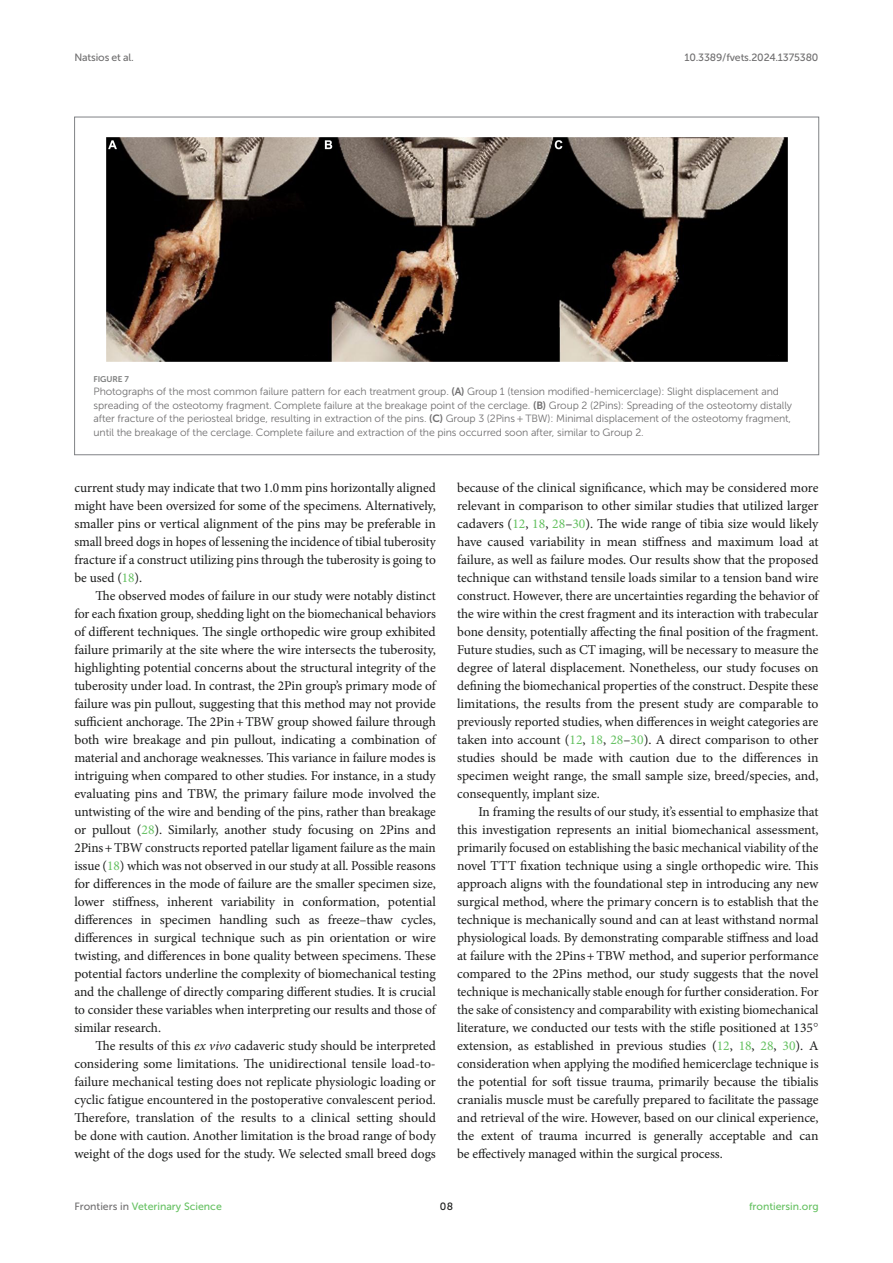
<style>
.page{position:relative;width:893px;height:1263px;background:#fff}
.page>*{position:absolute;margin:0;border:0;box-sizing:border-box;transform-origin:0 0}
.TEXT{font:13.5px/18px "Minion Pro";letter-spacing:-.005em;color:#1b1c1b;text-align:justify}
.FIG_LEG{font:10.5px/13.5px "Museo Sans 300";letter-spacing:-.01em;color:#706f70}
.t1{font:10.5px "Museo Sans 500";color:#65c161}
.t2{font:10.5px "Museo Sans 500";letter-spacing:-.015em;color:#706f70}
.t3{font:10.5px "Museo Sans 500";color:#1b1c1b}
.FIG_HD{font:8.25px "Museo Sans 700";letter-spacing:-.01em;color:#7e7f7f}
.s1{font-family:"Museo Sans 700"}
.s2{color:#65c161}
.s3{font-style:italic}
.s4{font-family:"STIX"}
.s5{color:#706f70}
</style>
<div class="page">
<img style="left:106px;top:137px;width:682px;height:225px">
<p class="t2" style="left:74px;top:51px;width:61px">Natsios et al.</p>
<p class="t2" style="left:684px;top:51px;width:136px">10.3389/fvets.2024.1375380</p>
<p class="FIG_HD" style="left:94px;top:374px;width:37px">FIGURE 7</p>
<p class="FIG_LEG" style="left:94px;top:385px;width:700px">Photographs of the most common failure pattern for each treatment group. <span class="s1">(A)</span> Group 1 (tension modified-hemicerclage): Slight displacement and spreading of the osteotomy fragment. Complete failure at the breakage point of the cerclage. <span class="s1">(B)</span> Group 2 (2Pins): Spreading of the osteotomy distally after fracture of the periosteal bridge, resulting in extraction of the pins. <span class="s1">(C)</span> Group 3 (2Pins + TBW): Minimal displacement of the osteotomy fragment, until the breakage of the cerclage. Complete failure and extraction of the pins occurred soon after, similar to Group 2.</p>
<p class="TEXT" style="left:74px;top:479px;width:363px">current study may indicate that two 1.0mm pins horizontally aligned might have been oversized for some of the specimens. Alternatively, smaller pins or vertical alignment of the pins may be preferable in small breed dogs in hopes of lessening the incidence of tibial tuberosity fracture if a construct utilizing pins through the tuberosity is going to be used (<span class="s2">18</span>).</p>
<p class="TEXT" style="left:74px;top:587px;width:363px;text-indent:21px">The observed modes of failure in our study were notably distinct for each fixation group, shedding light on the biomechanical behaviors of different techniques. The single orthopedic wire group exhibited failure primarily at the site where the wire intersects the tuberosity, highlighting potential concerns about the structural integrity of the tuberosity under load. In contrast, the 2Pin group’s primary mode of failure was pin pullout, suggesting that this method may not provide sufficient anchorage. The 2Pin+TBW group showed failure through both wire breakage and pin pullout, indicating a combination of material and anchorage weaknesses. This variance in failure modes is intriguing when compared to other studies. For instance, in a study evaluating pins and TBW, the primary failure mode involved the untwisting of the wire and bending of the pins, rather than breakage or pullout (<span class="s2">28</span>). Similarly, another study focusing on 2Pins and 2Pins+TBW constructs reported patellar ligament failure as the main issue (<span class="s2">18</span>) which was not observed in our study at all. Possible reasons for differences in the mode of failure are the smaller specimen size, lower stiffness, inherent variability in conformation, potential differences in specimen handling such as freeze–thaw cycles, differences in surgical technique such as pin orientation or wire twisting, and differences in bone quality between specimens. These potential factors underline the complexity of biomechanical testing and the challenge of directly comparing different studies. It is crucial to consider these variables when interpreting our results and those of similar research.</p>
<p class="TEXT" style="left:74px;top:1037px;width:363px;text-indent:21px">The results of this <span class="s3">ex vivo</span> cadaveric study should be interpreted considering some limitations. The unidirectional tensile load-to&shy;failure mechanical testing does not replicate physiologic loading or cyclic fatigue encountered in the postoperative convalescent period.<br>Therefore, translation of the results to a clinical setting should be done with caution. Another limitation is the broad range of body weight of the dogs used for the study. We selected small breed dogs</p>
<p class="TEXT" style="left:457px;top:479px;width:363px">because of the clinical significance, which may be considered more relevant in comparison to other similar studies that utilized larger cadavers (<span class="s2">12</span>, <span class="s2">18</span>, <span class="s2">28</span>–<span class="s2">30</span>). The wide range of tibia size would likely have caused variability in mean stiffness and maximum load at failure, as well as failure modes. Our results show that the proposed technique can withstand tensile loads similar to a tension band wire construct. However, there are uncertainties regarding the behavior of the wire within the crest fragment and its interaction with trabecular bone density, potentially affecting the final position of the fragment.<br>Future studies, such as CT imaging, will be necessary to measure the degree of lateral displacement. Nonetheless, our study focuses on defining the biomechanical properties of the construct. Despite these limitations, the results from the present study are comparable to previously reported studies, when differences in weight categories are taken into account (<span class="s2">12</span>, <span class="s2">18</span>, <span class="s2">28</span>–<span class="s2">30</span>). A direct comparison to other studies should be made with caution due to the differences in specimen weight range, the small sample size, breed/species, and, consequently, implant size.</p>
<p class="TEXT" style="left:457px;top:803px;width:363px;text-indent:21px">In framing the results of our study, it’s essential to emphasize that this investigation represents an initial biomechanical assessment, primarily focused on establishing the basic mechanical viability of the novel TTT fixation technique using a single orthopedic wire. This approach aligns with the foundational step in introducing any new surgical method, where the primary concern is to establish that the technique is mechanically sound and can at least withstand normal physiological loads. By demonstrating comparable stiffness and load at failure with the 2Pins+TBW method, and superior performance compared to the 2Pins method, our study suggests that the novel technique is mechanically stable enough for further consideration. For the sake of consistency and comparability with existing biomechanical literature, we conducted our tests with the stifle positioned at 135<span class="s4">° </span>extension, as established in previous studies (<span class="s2">12</span>, <span class="s2">18</span>, <span class="s2">28</span>, <span class="s2">30</span>). A consideration when applying the modified hemicerclage technique is the potential for soft tissue trauma, primarily because the tibialis cranialis muscle must be carefully prepared to facilitate the passage and retrieval of the wire. However, based on our clinical experience, the extent of trauma incurred is generally acceptable and can be effectively managed within the surgical process.</p>
<p class="t1" style="left:74px;top:1200px;width:149px"><span class="s5">Frontiers in</span> Veterinary Science</p>
<p class="t3" style="left:440px;top:1200px;width:15px">08</p>
<p class="t1" style="left:749px;top:1200px;width:71px">frontiersin.org</p>
</div>
